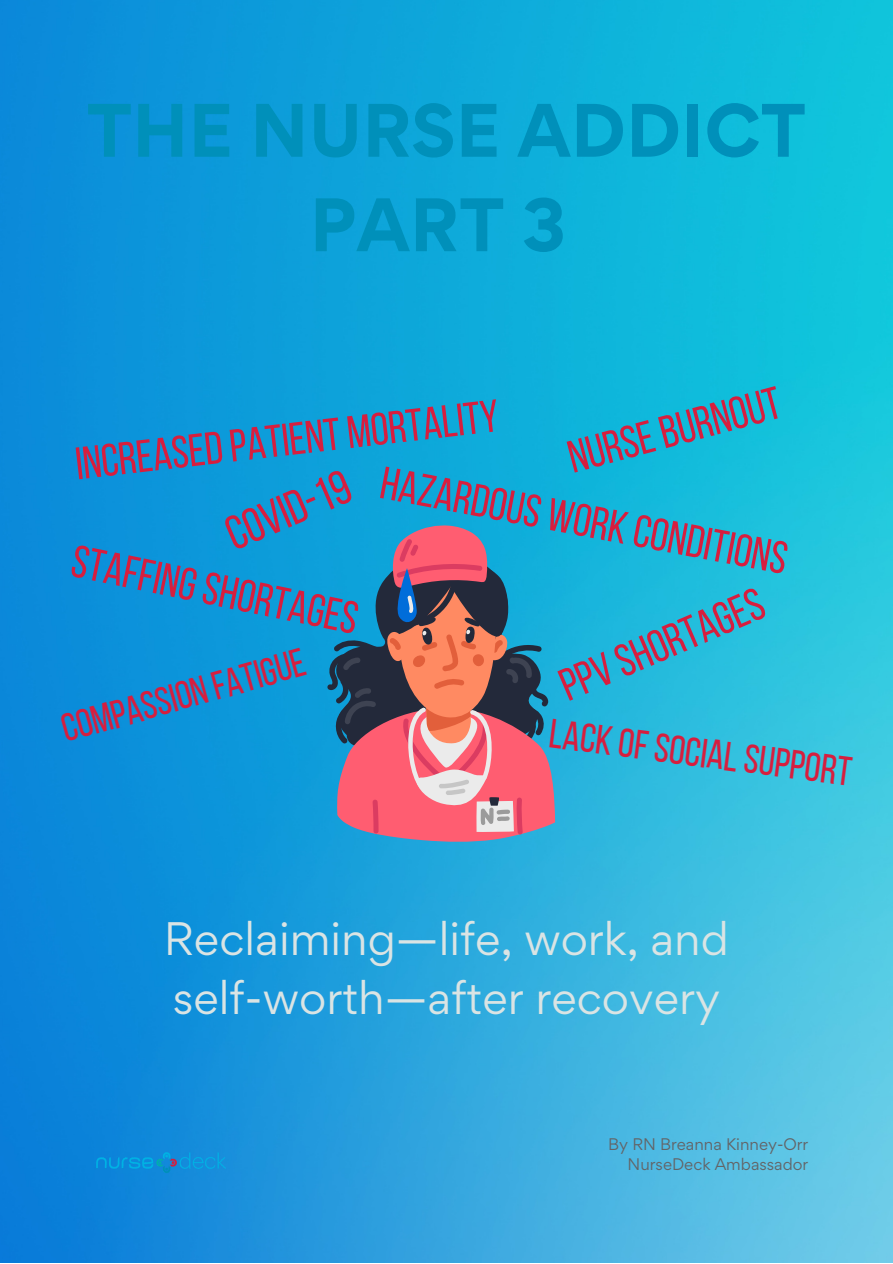
<style>
.page{position:relative;width:893px;height:1264px;background:#fff}
.page>*{position:absolute;margin:0;border:0;box-sizing:border-box;transform-origin:0 0}
.t1{font:700 67.5px/94.3px "Gordita";color:#0090ba;text-align:center}
.t2{font:47.85px "Bebas Neue";color:#d71e3e}
.t3{font:45.45px "Bebas Neue";color:#d71e3e}
.t4{font:41.85px/58.5px "Gordita";color:#dae4e4}
.t5{font:40.8px "Bebas Neue";color:#d71e3e}
.t6{font:39.6px "Bebas Neue";color:#d71e3e}
.t7{font:15px/20.2px "Gordita";color:#636467;text-align:right}
</style>
<div class="page">
<img style="left:0;top:0;width:892px;height:1262px">
<img style="left:89px;top:1152px;width:143px;height:21px">
<svg style="left:327px;top:524px;width:228px;height:317px;background:#887489"></svg>
<h1 class="t1" style="left:87px;top:83px;width:720px">THE NURSE ADDICT<br>PART 3</h1>
<p class="t3" style="left:564px;top:440px;width:220px;rotate:-15deg">Nurseburnout</p>
<p class="t3" style="left:73px;top:447px;width:427px;rotate:-7deg">IncreasedPatient Mortality</p>
<p class="t3" style="left:385px;top:463px;width:414px;rotate:11deg">Hazardous work conditions</p>
<p class="t3" style="left:554px;top:669px;width:219px;rotate:-23deg">PPV SHORTAGES</p>
<p class="t2" style="left:220px;top:517px;width:132px;rotate:-23deg">COVID-19</p>
<p class="t3" style="left:76px;top:541px;width:293px;rotate:12deg">Staffingshortages</p>
<p class="t6" style="left:58px;top:714px;width:253px;rotate:-16deg">Compassion fatigue</p>
<p class="t5" style="left:551px;top:717px;width:305px;rotate:7deg">Lack ofsocialsupport</p>
<p class="t4" style="left:164px;top:909px;width:566px">Reclaiming—life, work, and self-worth—after recovery</p>
<p class="t7" style="left:608px;top:1133px;width:201px">By RN Breanna Kinney-Orr<br>NurseDeck Ambassador</p>
</div>
